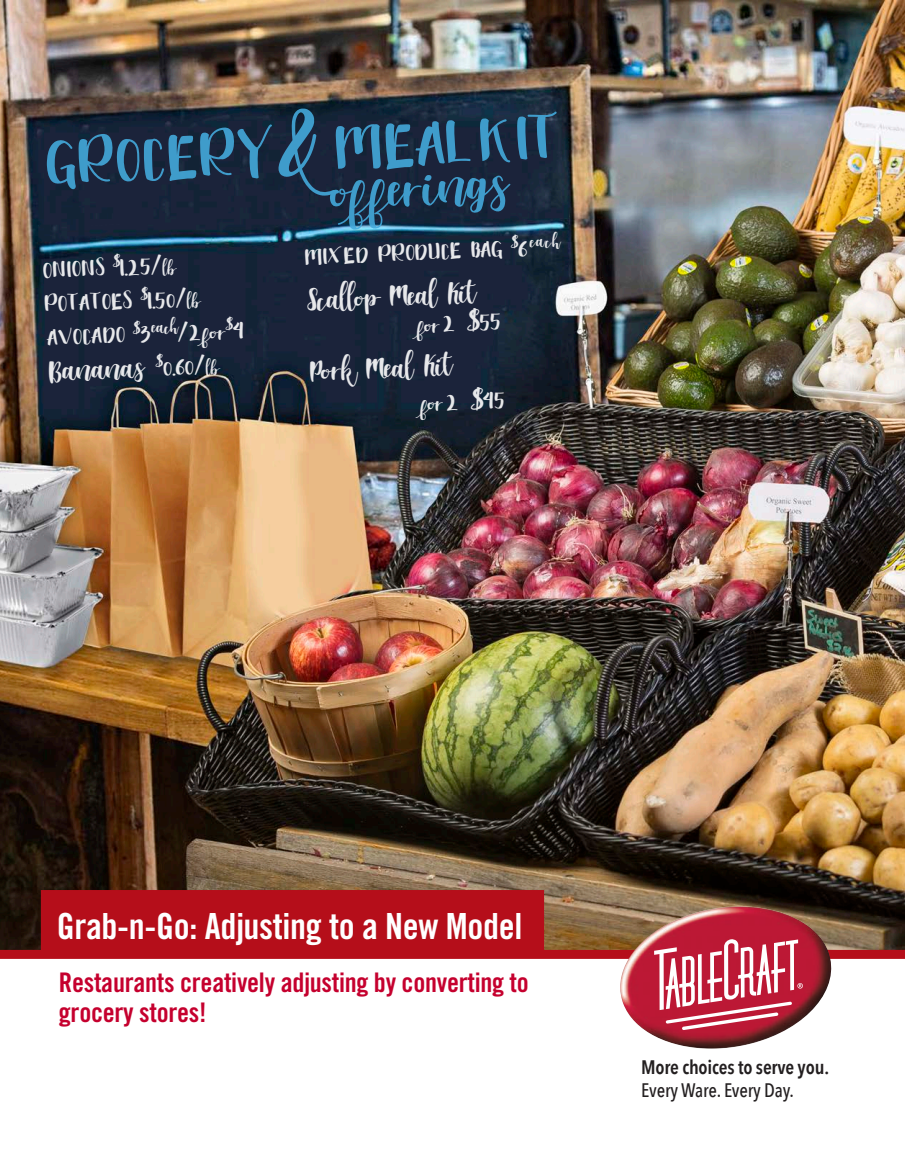
<style>
.page{position:relative;width:905px;height:1175px;background:#fff}
.page>*{position:absolute;margin:0;border:0;box-sizing:border-box;transform-origin:0 0}
.t1{font:77.1px "Shella Sans";color:#44aadc}
.t2{font:51.9px "Shella Clean";color:#44aadc}
.t3{font:36px "Trade Gothic LT Std Bd Cn 20";letter-spacing:-.01em;color:#fff}
.t4{font:28.2px/27.3px "Shella Clean";color:#fff}
.t5{font:28.2px "Shella Sans";color:#fff}
.t6{font:27px/30px "Trade Gothic LT Std Bd Cn 20";letter-spacing:-.01em;color:#c5002e}
.t7{font:21.15px "Shella Clean";color:#fff}
.t8{font:600 19.5px "Avenir Next Condensed";letter-spacing:-.01em;color:#231f20}
.t9{font:500 19.5px "Avenir Next Condensed";letter-spacing:-.01em;color:#231f20}
.t10{font:16.5px "Shella Clean";color:#fff}
.s1{font-size:88.05px}
.s2{font-size:16.5px}
.s3{font-size:21.15px}
.s4{font-size:28.2px}
</style>
<div class="page">
<img style="left:0;top:1px;width:904px;height:949px">
<div style="left:41px;top:890px;width:503px;height:65px;background:#b50e1a"></div>
<div style="left:0;top:950px;width:904px;height:8px;background:#b50e1a"></div>
<img style="left:620px;top:906px;width:222px;height:142px">
<svg style="left:654px;top:939px;width:148px;height:91px"></svg>
<svg style="left:113px;top:254px;width:8px;height:14px"></svg>
<svg style="left:140px;top:286px;width:8px;height:14px"></svg>
<svg style="left:133px;top:320px;width:19px;height:23px"></svg>
<svg style="left:225px;top:316px;width:19px;height:23px"></svg>
<svg style="left:155px;top:353px;width:8px;height:14px"></svg>
<svg style="left:510px;top:235px;width:18px;height:22px"></svg>
<h1 class="t1" style="left:44px;top:128px;width:517px;rotate:-3deg">Grocery<span class="s1">&amp;</span>MealKit</h1>
<h2 class="t2" style="left:330px;top:162px;width:177px;rotate:-3deg">offerings</h2>
<p class="t10" style="left:529px;top:232px;width:31px;rotate:-3deg">each</p>
<p class="t5" style="left:305px;top:243px;width:199px;rotate:-2deg">MIXED PRODUCE BAG</p>
<p class="t5" style="left:43px;top:257px;width:64px;rotate:-2deg">ONIONS</p>
<p class="t4" style="left:120px;top:253px;width:57px;rotate:-2deg">1.25/<span class="s2">lb</span></p>
<p class="t5" style="left:44px;top:290px;width:90px;rotate:-2deg">POTATOES</p>
<p class="t4" style="left:148px;top:285px;width:53px;rotate:-2deg">1.50/<span class="s2">lb</span></p>
<p class="t5" style="left:47px;top:324px;width:79px;rotate:-2deg">AVOCADO</p>
<p class="t4" style="left:415px;top:282px;width:86px;text-indent:-108px;rotate:-2deg">Scallop Meal Kit <span class="s3">for</span> 2 $55</p>
<p class="t4" style="left:418px;top:350px;width:87px;line-height:34.5px;text-indent:-108px;rotate:-2deg">Pork Meal Kit<br><span class="s3">for</span> 2 $45</p>
<p class="t10" style="left:151px;top:318px;width:28px;rotate:-3deg">each</p>
<p class="t7" style="left:177px;top:321px;width:50px;rotate:-2deg"><span class="s4">/2</span>for</p>
<p class="t4" style="left:49px;top:357px;width:96px;rotate:-2deg">Bananas</p>
<p class="t4" style="left:163px;top:352px;width:57px;rotate:-2deg">0.60/<span class="s2">lb</span></p>
<p class="t3" style="left:57px;top:903px;width:467px">Grab-n-Go: Adjusting to a New Model</p>
<p class="t6" style="left:59px;top:967px;width:471px">Restaurants creatively adjusting by converting to grocery stores!</p>
<p class="t8" style="left:641px;top:1049px;width:189px">More choices to serve you.</p>
<p class="t9" style="left:641px;top:1078px;width:154px">Every Ware. Every Day.</p>
</div>
